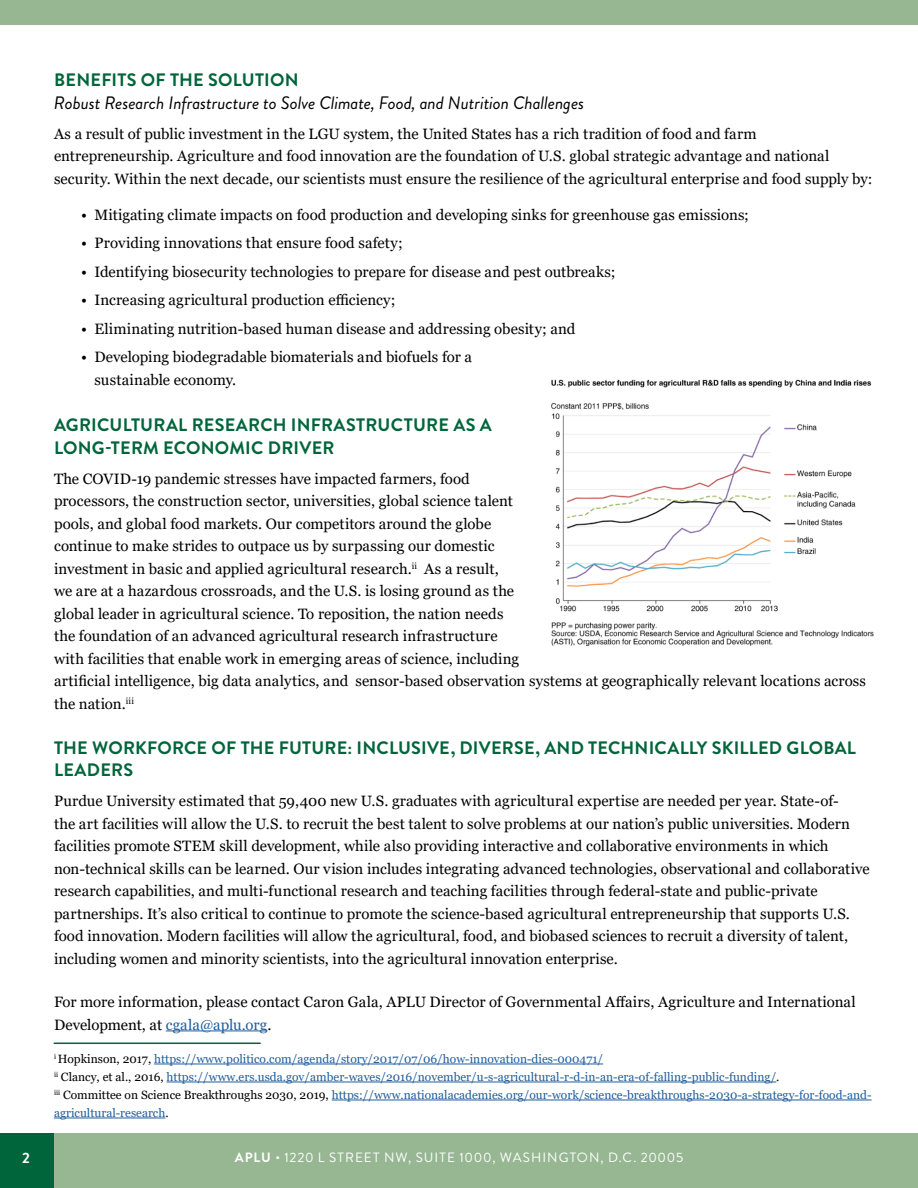
<style>
.page{position:relative;width:918px;height:1188px;background:#fff}
.page>*{position:absolute;margin:0;border:0;box-sizing:border-box;transform-origin:0 0}
.t1{font:700 18px/22.5px "Brandon Grotesque";letter-spacing:.015em;color:#00653b}
.t2{font:italic 18px "Brandon Grotesque";letter-spacing:-.005em;color:#000}
.t3{font:15px/22.5px "Georgia";letter-spacing:.005em;color:#000}
.t4{font:700 15px "Brandon Grotesque";color:#fff}
.t5{font:13.5px "Brandon Grotesque";letter-spacing:.07em;color:#fff}
.t6{font:12px/18px "Georgia";color:#215e9e}
.s1{color:#215e9e}
.s2{color:#000}
.s3{font-weight:700}
</style>
<div class="page">
<div style="left:54px;top:1133px;width:864px;height:55px;background:#96b792"></div>
<div style="left:0;top:0;width:918px;height:25px;background:#96b792"></div>
<div style="left:0;top:1133px;width:54px;height:55px;background:#00653b"></div>
<hr style="left:166px;top:1031px;width:101px;height:1px;background:#215e9e">
<img style="left:551px;top:380px;width:323px;height:266px">
<hr style="left:154px;top:1064px;width:449px;height:1px;background:#215e9e">
<hr style="left:167px;top:1082px;width:609px;height:1px;background:#215e9e">
<hr style="left:332px;top:1100px;width:540px;height:1px;background:#215e9e">
<hr style="left:54px;top:1118px;width:111px;height:1px;background:#215e9e">
<hr style="left:54px;top:1043px;width:207px;height:1px;background:#01633a">
<p class="t1" style="left:54px;top:69px;width:246px">BENEFITS OF THE SOLUTION</p>
<p class="t2" style="left:54px;top:90px;width:532px">Robust Research Infrastructure to Solve Climate, Food, and Nutrition Challenges</p>
<p class="t3" style="left:54px;top:122px;width:820px">As a result of public investment in the LGU system, the United States has a rich tradition of food and farm entrepreneurship. Agriculture and food innovation are the foundation of U.S. global strategic advantage and national security. Within the next decade, our scientists must ensure the resilience of the agricultural enterprise and food supply by:</p>
<p class="t3" style="left:81px;top:203px;width:669px">• Mitigating climate impacts on food production and developing sinks for greenhouse gas emissions;</p>
<p class="t3" style="left:81px;top:232px;width:323px">• Providing innovations that ensure food safety;</p>
<p class="t3" style="left:81px;top:260px;width:536px">• Identifying biosecurity technologies to prepare for disease and pest outbreaks;</p>
<p class="t3" style="left:81px;top:289px;width:316px">• Increasing agricultural production efficiency;</p>
<p class="t3" style="left:81px;top:317px;width:496px">• Eliminating nutrition-based human disease and addressing obesity; and</p>
<p class="t3" style="left:95px;top:346px;width:379px;text-indent:-14px">• Developing biodegradable biomaterials and biofuels for a sustainable economy.</p>
<p class="t1" style="left:54px;top:414px;width:439px">AGRICULTURAL RESEARCH INFRASTRUCTURE AS A<br>LONG-TERM ECONOMIC DRIVER</p>
<p class="t3" style="left:54px;top:467px;width:814px">The COVID-19 pandemic stresses have impacted farmers, food<br>processors, the construction sector, universities, global science talent<br>pools, and global food markets. Our competitors around the globe<br>continue to make strides to outpace us by surpassing our domestic<br>investment in basic and applied agricultural research.<sup>ii</sup> As a result,<br>we are at a hazardous crossroads, and the U.S. is losing ground as the<br>global leader in agricultural science. To reposition, the nation needs<br>the foundation of an advanced agricultural research infrastructure<br>with facilities that enable work in emerging areas of science, including<br>artificial intelligence, big data analytics, and sensor-based observation systems at geographically relevant locations across the nation.<sup>iii</sup></p>
<p class="t1" style="left:54px;top:736px;width:803px">THE WORKFORCE OF THE FUTURE: INCLUSIVE, DIVERSE, AND TECHNICALLY SKILLED GLOBAL<br>LEADERS</p>
<p class="t3" style="left:54px;top:790px;width:817px">Purdue University estimated that 59,400 new U.S. graduates with agricultural expertise are needed per year. State-of-<br>the art facilities will allow the U.S. to recruit the best talent to solve problems at our nation’s public universities. Modern facilities promote STEM skill development, while also providing interactive and collaborative environments in which non-technical skills can be learned. Our vision includes integrating advanced technologies, observational and collaborative research capabilities, and multi-functional research and teaching facilities through federal-state and public-private partnerships. It’s also critical to continue to promote the science-based agricultural entrepreneurship that supports U.S. food innovation. Modern facilities will allow the agricultural, food, and biobased sciences to recruit a diversity of talent, including women and minority scientists, into the agricultural innovation enterprise.</p>
<p class="t3" style="left:54px;top:991px;width:803px">For more information, please contact Caron Gala, APLU Director of Governmental Affairs, Agriculture and International<br>Development, at <span class="s1">cgala@aplu.org</span>.</p>
<p class="t6" style="left:54px;top:1050px;width:819px"><sup>i</sup> <span class="s2">Hopkinson, 2017,</span> https://www.politico.com/agenda/story/2017/07/06/how-innovation-dies-000471/<br><sup>ii</sup> <span class="s2">Clancy, et al., 2016,</span> https://www.ers.usda.gov/amber-waves/2016/november/u-s-agricultural-r-d-in-an-era-of-falling-public-funding/<span class="s2">.<br></span><sup>iii</sup> <span class="s2">Committee on Science Breakthroughs 2030, 2019,</span> https://www.nationalacademies.org/our-work/science-breakthroughs-2030-a-strategy-for-food-and&shy;agricultural-research<span class="s2">.</span></p>
<p class="t4" style="left:22px;top:1148px;width:9px">2</p>
<p class="t5" style="left:235px;top:1148px;width:450px"><span class="s3">APLU</span> • 1220 L STREET NW, SUITE 1000, WASHINGTON, D.C. 20005</p>
</div>
